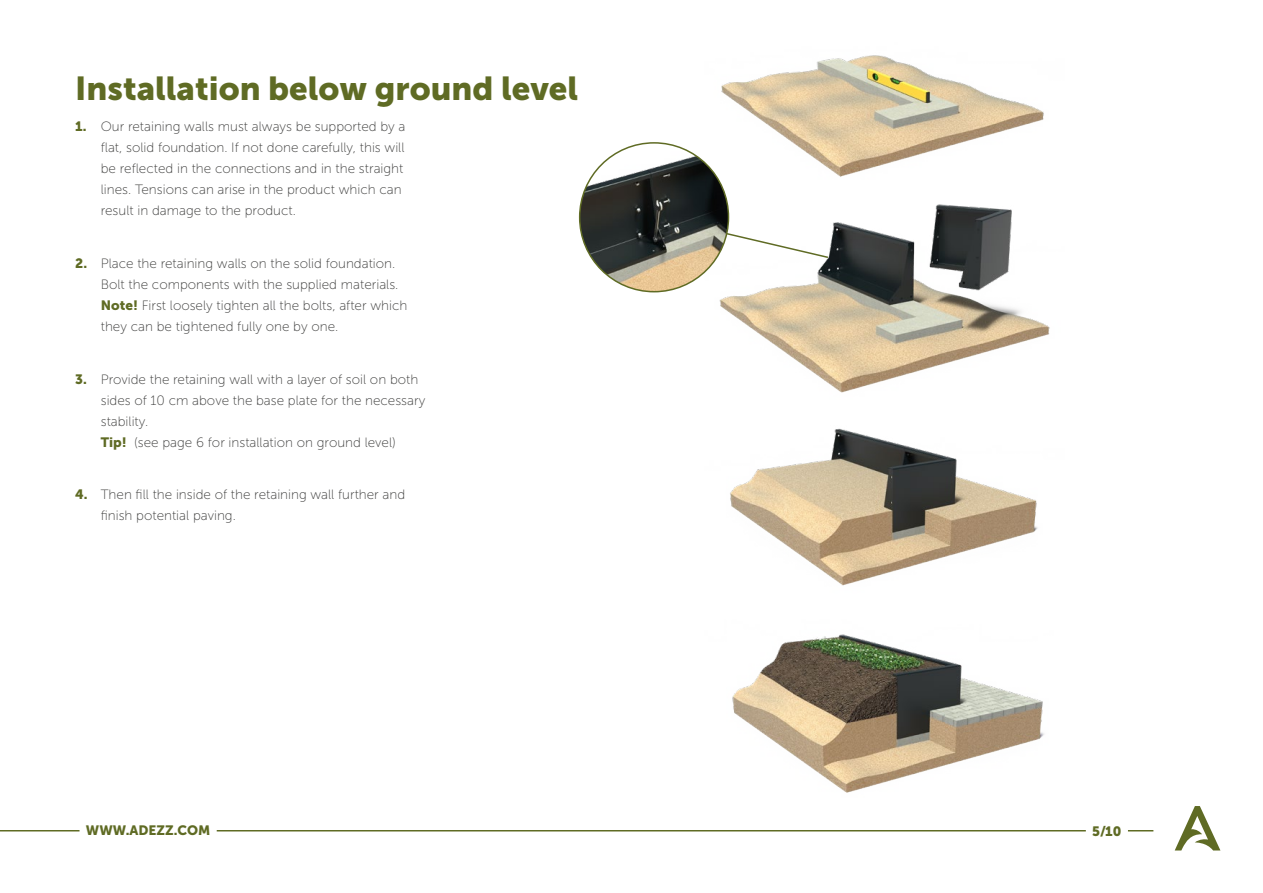
<style>
.page{position:relative;width:1263px;height:893px;background:#fff}
.page>*{position:absolute;margin:0;border:0;box-sizing:border-box;transform-origin:0 0}
.t1{font:33px "Museo Sans 900";color:#5f6b24}
.t2{font:13.5px/21px "Museo Sans 100";color:#3c3c3b}
.t3{font:13.5px "Museo Sans 900";color:#5f6b24}
.s1{font-family:"Museo Sans 900";color:#5f6b24}
</style>
<div class="page">
<svg style="left:1175px;top:806px;width:45px;height:44px"></svg>
<svg style="left:1128px;top:830px;width:25px;height:1px"></svg>
<hr style="left:0;top:830px;width:80px;height:1px;background:#5f6b24">
<hr style="left:217px;top:830px;width:869px;height:1px;background:#5f6b24">
<img style="left:705px;top:196px;width:345px;height:197px">
<img style="left:580px;top:143px;width:148px;height:149px;border-radius:74px">
<svg style="left:725px;top:232px;width:105px;height:27px"></svg>
<img style="left:705px;top:55px;width:339px;height:130px">
<img style="left:730px;top:428px;width:308px;height:158px">
<img style="left:732px;top:634px;width:312px;height:159px">
<h1 class="t1" style="left:75px;top:70px;width:504px">Installation below ground level</h1>
<p class="t2" style="left:101px;top:116px;width:306px;text-indent:-26px"><span class="s1">1.</span> Our retaining walls must always be supported by a flat, solid foundation. If not done carefully, this will be reflected in the connections and in the straight lines. Tensions can arise in the product which can result in damage to the product.</p>
<p class="t2" style="left:101px;top:253px;width:308px;text-indent:-26px"><span class="s1">2.</span> Place the retaining walls on the solid foundation.<br>Bolt the components with the supplied materials.<br><span class="s1">Note!</span> First loosely tighten all the bolts, after which they can be tightened fully one by one.</p>
<p class="t2" style="left:101px;top:369px;width:326px;text-indent:-26px"><span class="s1">3.</span> Provide the retaining wall with a layer of soil on both sides of 10 cm above the base plate for the necessary stability.<br><span class="s1">Tip!</span> (see page 6 for installation on ground level)</p>
<p class="t2" style="left:101px;top:484px;width:306px;text-indent:-26px"><span class="s1">4.</span> Then fill the inside of the retaining wall further and finish potential paving.</p>
<p class="t3" style="left:86px;top:823px;width:126px">WWW.ADEZZ.COM</p>
<p class="t3" style="left:1092px;top:823px;width:31px">5/10</p>
</div>
